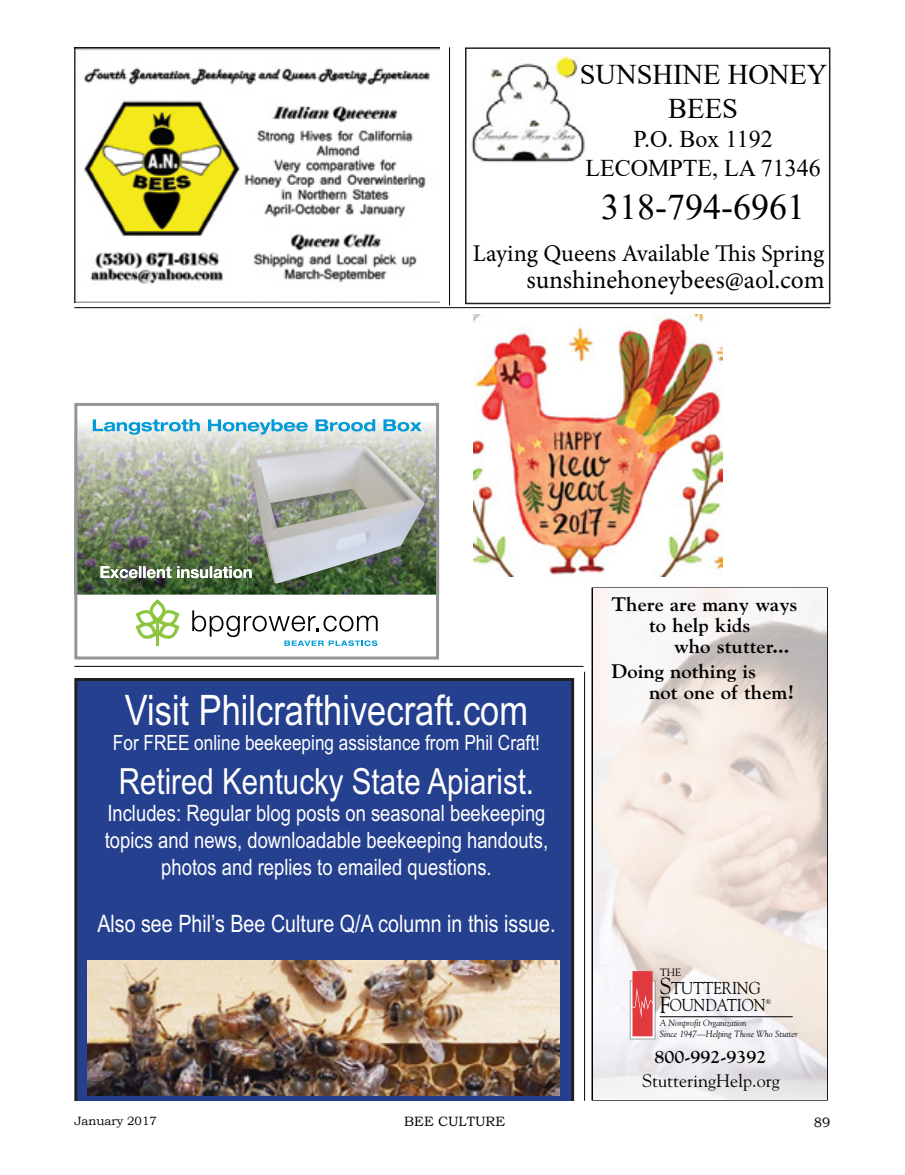
<style>
.page{position:relative;width:905px;height:1175px;background:#fff}
.page>*{position:absolute;margin:0;border:0;box-sizing:border-box;transform-origin:0 0}
.t1{font:42px "Arial Narrow";color:#fff}
.t2{font:36px "Arial Narrow";color:#fff}
.t3{font:36px "Times New Roman";color:#000}
.t4{font:28.5px/34.2px "Times New Roman";color:#000;text-align:center}
.t5{font:25.5px "Minion Pro";color:#000}
.t6{font:24px "Arial Narrow";color:#fff}
.t7{font:24px "Minion Pro";color:#000}
.t8{font:24px/28.8px "Times New Roman";color:#000;text-align:center}
.t9{font:22.5px/27px "Arial Narrow";color:#fff;text-align:center}
.t10{font:21px "Arial Narrow";color:#fff}
.t11{font:700 19.5px/21px "Goudy Std";color:#000;text-align:center;scale:1.05 1}
.t12{font:18px "Goudy Std";color:#000}
.t13{font:700 18px "Goudy Std";color:#000}
.t14{font:17.1px/16.5px "Goudy Std";letter-spacing:-.01em;color:#000;scale:.9 1}
.t15{font:13.5px "Bookman Old Style";color:#000}
.t16{font:12px "Bookman Old Style";color:#000}
.t17{font:10.5px "Goudy Std";color:#000}
.t18{font:italic 9px/10.8px "Goudy Std";letter-spacing:-.005em;color:#000}
.t19{font:6.75px "Goudy";color:#000}
.s1{font-size:23.1px}
</style>
<div class="page">
<div style="left:74px;top:678px;width:500px;height:422px;background:#25408e"></div>
<img style="left:88px;top:960px;width:471px;height:135px">
<hr style="left:584px;top:671px;width:1px;height:429px;background:#000">
<img style="left:74px;top:47px;width:365px;height:256px">
<div style="left:465px;top:47px;width:365px;height:257px;border:2px solid #231f20"></div>
<img style="left:471px;top:57px;width:114px;height:106px">
<hr style="left:74px;top:307px;width:756px;height:1px;background:#000">
<hr style="left:449px;top:47px;width:1px;height:258px;background:#000">
<img style="left:78px;top:420px;width:357px;height:174px">
<svg style="left:93px;top:419px;width:329px;height:16px"></svg>
<svg style="left:136px;top:599px;width:43px;height:40px"></svg>
<hr style="left:156px;top:622px;width:3px;height:24px;background:#8dc63f">
<svg style="left:192px;top:610px;width:185px;height:36px"></svg>
<img style="left:247px;top:441px;width:188px;height:154px">
<svg style="left:101px;top:566px;width:148px;height:12px"></svg>
<img style="left:249px;top:444px;width:176px;height:140px">
<div style="left:74px;top:403px;width:365px;height:256px;border:3px solid #939598"></div>
<hr style="left:74px;top:666px;width:509px;height:1px;background:#000">
<img style="left:473px;top:314px;width:249px;height:262px">
<img style="left:593px;top:589px;width:233px;height:510px">
<svg style="left:630px;top:971px;width:25px;height:68px;background:#e2686b"></svg>
<hr style="left:659px;top:1016px;width:133px;height:1px;background:#000">
<p class="t4" style="left:579px;top:57px;width:249px">SUNSHINE HONEY<br>BEES</p>
<p class="t8" style="left:585px;top:124px;width:237px">P.O. Box 1192<br>LECOMPTE, LA 71346</p>
<h2 class="t3" style="left:601px;top:182px;width:205px">318-794-6961</h2>
<p class="t7" style="left:473px;top:238px;width:353px">Laying Queens Available This Spring</p>
<p class="t5" style="left:526px;top:263px;width:300px">sunshinehoneybees@aol.com</p>
<h1 class="t1" style="left:125px;top:679px;width:405px">Visit Philcrafthivecraft.com</h1>
<p class="t10" style="left:113px;top:727px;width:428px">For FREE online beekeeping assistance from Phil Craft!</p>
<h2 class="t2" style="left:119px;top:754px;width:417px">Retired Kentucky State Apiarist.</h2>
<p class="t9" style="left:105px;top:798px;width:445px">Includes: Regular blog posts on seasonal beekeeping topics and news, downloadable beekeeping handouts, photos and replies to emailed questions.</p>
<p class="t6" style="left:97px;top:906px;width:460px">Also see Phil’s Bee Culture Q/A column in this issue.</p>
<p class="t11" style="left:611px;top:593px;width:179px">There are many ways to help kids</p>
<p class="t11" style="left:611px;top:633px;width:171px;line-height:25.7px;text-align:left;text-indent:63px">who stutter...<br>Doing nothing is</p>
<p class="t11" style="left:649px;top:682px;width:140px">not one of them!</p>
<p class="t17" style="left:659px;top:965px;width:23px">THE</p>
<p class="t14" style="left:659px;top:980px;width:119px"><span class="s1">S</span>TUTTERING<br><span class="s1">F</span>OUNDATION</p>
<p class="t18" style="left:659px;top:1017px;width:139px">A Nonprofit Organization<br>Since 1947—Helping Those Who Stutter</p>
<p class="t19" style="left:765px;top:997px;width:7px">®</p>
<p class="t13" style="left:654px;top:1046px;width:114px">800-992-9392</p>
<p class="t12" style="left:642px;top:1069px;width:139px">StutteringHelp.org</p>
<p class="t16" style="left:74px;top:1112px;width:84px">January 2017</p>
<p class="t15" style="left:404px;top:1112px;width:102px">BEE CULTURE</p>
<p class="t15" style="left:813px;top:1113px;width:18px">89</p>
</div>
